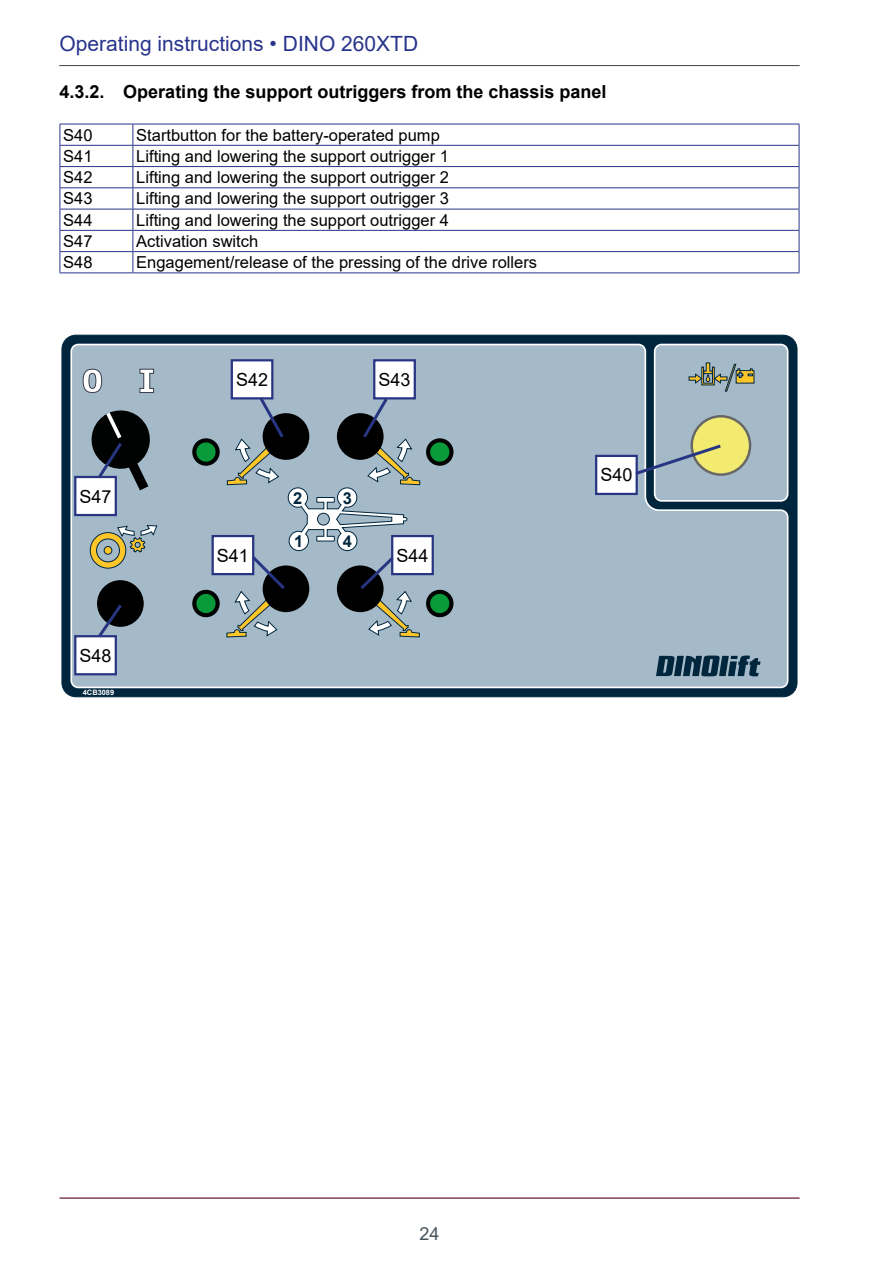
<style>
.page{position:relative;width:893px;height:1263px;background:#fff}
.page>*{position:absolute;margin:0;border:0;box-sizing:border-box;transform-origin:0 0}
.t1{font:21px "Arial";color:#28348b}
.t2{font:700 18px "Arial";color:#000}
.t3{font:18px "Arial";color:#000}
.t4{font:18px "Arial";color:#48565c}
.t5{font:16.5px "Arial";color:#000}
.t6{font:700 16.5px "Arial";color:#00263e}
.t7{font:700 7.35px "Arial";color:#fff}
</style>
<div class="page">
<hr style="left:60px;top:65px;width:739px;height:1px;background:#48565c">
<hr style="left:60px;top:1198px;width:739px;height:1px;background:#48565c">
<hr style="left:60px;top:124px;width:73px;height:1px;background:#28348b">
<hr style="left:133px;top:124px;width:666px;height:1px;background:#28348b">
<hr style="left:60px;top:145px;width:73px;height:1px;background:#28348b">
<hr style="left:133px;top:145px;width:666px;height:1px;background:#28348b">
<hr style="left:60px;top:166px;width:73px;height:1px;background:#28348b">
<hr style="left:133px;top:166px;width:666px;height:1px;background:#28348b">
<hr style="left:60px;top:187px;width:73px;height:1px;background:#28348b">
<hr style="left:133px;top:187px;width:666px;height:1px;background:#28348b">
<hr style="left:60px;top:209px;width:73px;height:1px;background:#28348b">
<hr style="left:133px;top:209px;width:666px;height:1px;background:#28348b">
<hr style="left:60px;top:230px;width:73px;height:1px;background:#28348b">
<hr style="left:133px;top:230px;width:666px;height:1px;background:#28348b">
<hr style="left:60px;top:251px;width:73px;height:1px;background:#28348b">
<svg style="left:60px;top:124px;width:1px;height:148px"></svg>
<hr style="left:60px;top:272px;width:73px;height:1px;background:#28348b">
<hr style="left:133px;top:251px;width:666px;height:1px;background:#28348b">
<svg style="left:132px;top:124px;width:1px;height:148px"></svg>
<svg style="left:799px;top:124px;width:1px;height:148px"></svg>
<hr style="left:133px;top:272px;width:666px;height:1px;background:#28348b">
<svg style="left:61px;top:334px;width:737px;height:364px;background:#15374d"></svg>
<div style="left:70px;top:343px;width:719px;height:346px;background:#a5bac9"></div>
<svg style="left:89px;top:525px;width:69px;height:44px;background:#a5ac9b"></svg>
<div style="left:104px;top:546px;width:8px;height:8px;background:#ffc629;border-radius:50%"></div>
<div style="left:104px;top:546px;width:8px;height:9px;border:1px solid #00263e;border-radius:50%"></div>
<svg style="left:656px;top:655px;width:104px;height:21px;background:#335369"></svg>
<svg style="left:82px;top:368px;width:20px;height:25px"></svg>
<svg style="left:139px;top:368px;width:15px;height:25px"></svg>
<div style="left:428px;top:592px;width:23px;height:23px;background:#099a39;border-radius:50%"></div>
<div style="left:426px;top:590px;width:27px;height:27px;border:4px solid #010202;border-radius:50%"></div>
<div style="left:194px;top:592px;width:24px;height:23px;background:#099a39;border-radius:50%"></div>
<div style="left:192px;top:590px;width:28px;height:27px;border:4px solid #010202;border-radius:50%"></div>
<svg style="left:194px;top:440px;width:24px;height:24px"></svg>
<div style="left:192px;top:438px;width:28px;height:28px;border:4px solid #010202;border-radius:50%"></div>
<svg style="left:428px;top:440px;width:23px;height:24px"></svg>
<div style="left:426px;top:438px;width:27px;height:28px;border:4px solid #010202;border-radius:50%"></div>
<div style="left:97px;top:580px;width:47px;height:47px;background:#000;border-radius:50%"></div>
<div style="left:75px;top:477px;width:41px;height:38px;background:#fff"></div>
<div style="left:74px;top:476px;width:43px;height:40px;border:2px solid #283583"></div>
<svg style="left:87px;top:406px;width:67px;height:84px;background:#57616a"></svg>
<div style="left:75px;top:636px;width:41px;height:38px;background:#fff"></div>
<div style="left:74px;top:635px;width:43px;height:40px;border:2px solid #283583"></div>
<svg style="left:95px;top:601px;width:30px;height:40px"></svg>
<div style="left:596px;top:456px;width:41px;height:38px;background:#fff"></div>
<div style="left:595px;top:455px;width:43px;height:40px;border:2px solid #283583"></div>
<svg style="left:632px;top:343px;width:157px;height:159px;background:#a2b3b4"></svg>
<div style="left:374px;top:360px;width:41px;height:38px;background:#fff"></div>
<div style="left:373px;top:359px;width:43px;height:40px;border:2px solid #283583"></div>
<div style="left:232px;top:360px;width:40px;height:38px;background:#fff"></div>
<div style="left:231px;top:359px;width:42px;height:40px;border:2px solid #283583"></div>
<div style="left:392px;top:536px;width:41px;height:38px;background:#fff"></div>
<div style="left:391px;top:535px;width:43px;height:40px;border:2px solid #283583"></div>
<div style="left:213px;top:536px;width:40px;height:38px;background:#fff"></div>
<div style="left:212px;top:535px;width:42px;height:40px;border:2px solid #283583"></div>
<svg style="left:226px;top:394px;width:195px;height:244px;background:#909fa9"></svg>
<p class="t1" style="left:60px;top:35px;width:360px">Operating instructions • DINO 260XTD</p>
<p class="t2" style="left:60px;top:85px;width:548px">4.3.2. Operating the support outriggers from the chassis panel</p>
<p class="t5" style="left:63px;top:129px;width:31px">S40</p>
<p class="t5" style="left:136px;top:129px;width:305px">Startbutton for the battery-operated pump</p>
<p class="t5" style="left:63px;top:150px;width:31px">S41</p>
<p class="t5" style="left:136px;top:150px;width:314px">Lifting and lowering the support outrigger 1</p>
<p class="t5" style="left:63px;top:171px;width:31px">S42</p>
<p class="t5" style="left:136px;top:171px;width:314px">Lifting and lowering the support outrigger 2</p>
<p class="t5" style="left:63px;top:192px;width:31px">S43</p>
<p class="t5" style="left:136px;top:192px;width:314px">Lifting and lowering the support outrigger 3</p>
<p class="t5" style="left:63px;top:214px;width:31px">S44</p>
<p class="t5" style="left:136px;top:214px;width:314px">Lifting and lowering the support outrigger 4</p>
<p class="t5" style="left:63px;top:235px;width:31px">S47</p>
<p class="t5" style="left:136px;top:235px;width:123px">Activation switch</p>
<p class="t5" style="left:63px;top:256px;width:31px">S48</p>
<p class="t5" style="left:136px;top:256px;width:402px">Engagement/release of the pressing of the drive rollers</p>
<p class="t3" style="left:236px;top:373px;width:34px">S42</p>
<p class="t3" style="left:378px;top:373px;width:34px">S43</p>
<p class="t3" style="left:80px;top:489px;width:34px">S47</p>
<p class="t6" style="left:293px;top:488px;width:11px">2</p>
<p class="t6" style="left:343px;top:489px;width:11px">3</p>
<p class="t3" style="left:80px;top:649px;width:34px">S48</p>
<p class="t7" style="left:83px;top:688px;width:33px">4CB3089</p>
<p class="t6" style="left:294px;top:531px;width:11px">1</p>
<p class="t6" style="left:343px;top:531px;width:11px">4</p>
<p class="t3" style="left:217px;top:548px;width:34px">S41</p>
<p class="t3" style="left:396px;top:548px;width:34px">S44</p>
<p class="t3" style="left:600px;top:468px;width:34px">S40</p>
<p class="t4" style="left:419px;top:1227px;width:22px">24</p>
</div>
